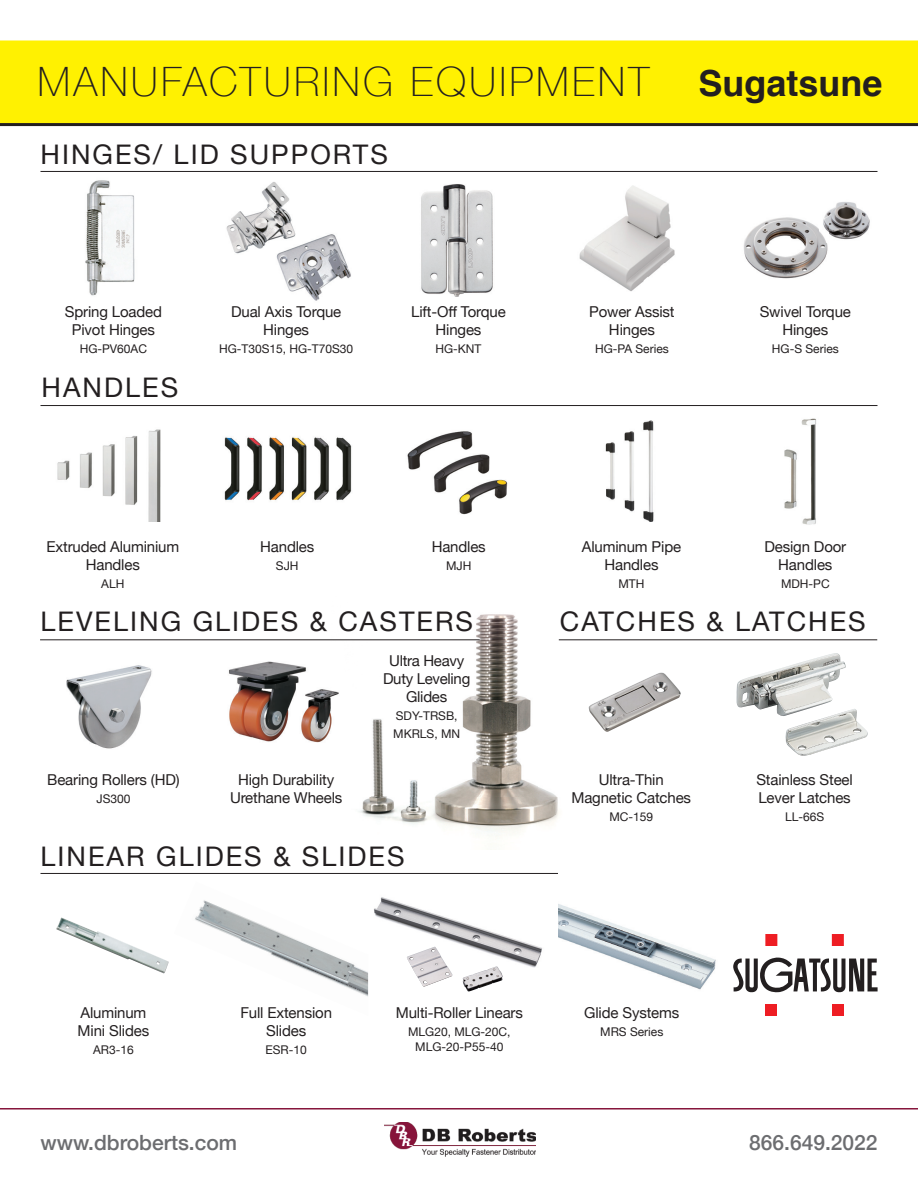
<style>
.page{position:relative;width:918px;height:1188px;background:#fff}
.page>*{position:absolute;margin:0;border:0;box-sizing:border-box;transform-origin:0 0}
.t1{font:100 40.5px "Helvetica Neue";letter-spacing:.075em;color:#231f20}
.t2{font:700 36px "Helvetica";color:#231f20}
.t3{font:27px "Helvetica Neue";letter-spacing:.075em;color:#231f20}
.t4{font:500 21px "Helvetica Neue";color:#6c6d70}
.t5{font:15px/18px "Helvetica Neue";letter-spacing:-.01em;color:#231f20;text-align:center}
.t6{font:12px/18px "Helvetica Neue";color:#231f20}
</style>
<div class="page">
<img style="left:421px;top:184px;width:72px;height:113px">
<div style="left:0;top:40px;width:918px;height:83px;background:#fff101"></div>
<img style="left:332px;top:614px;width:257px;height:223px">
<hr style="left:40px;top:639px;width:440px;height:1px;background:#231f20">
<hr style="left:40px;top:171px;width:838px;height:1px;background:#231f20">
<hr style="left:0;top:123px;width:918px;height:3px;background:#231f20">
<hr style="left:40px;top:405px;width:838px;height:1px;background:#231f20">
<img style="left:224px;top:437px;width:128px;height:64px">
<img style="left:57px;top:429px;width:104px;height:93px">
<img style="left:56px;top:917px;width:113px;height:56px">
<hr style="left:40px;top:873px;width:664px;height:1px;background:#231f20">
<img style="left:784px;top:418px;width:32px;height:107px">
<img style="left:277px;top:234px;width:74px;height:67px">
<img style="left:226px;top:182px;width:71px;height:76px">
<img style="left:85px;top:180px;width:50px;height:116px">
<img style="left:579px;top:185px;width:96px;height:107px">
<img style="left:407px;top:431px;width:101px;height:84px">
<img style="left:559px;top:873px;width:157px;height:117px">
<img style="left:229px;top:642px;width:115px;height:127px">
<img style="left:66px;top:665px;width:86px;height:84px">
<div style="left:765px;top:1004px;width:12px;height:12px;background:#ee1d23"></div>
<div style="left:832px;top:1004px;width:12px;height:12px;background:#ee1d23"></div>
<svg style="left:832px;top:934px;width:12px;height:12px"></svg>
<div style="left:765px;top:934px;width:12px;height:12px;background:#ee1d23"></div>
<svg style="left:733px;top:957px;width:145px;height:35px"></svg>
<hr style="left:0;top:1108px;width:918px;height:2px;background:#85143a">
<img style="left:385px;top:1122px;width:151px;height:34px">
<img style="left:195px;top:900px;width:173px;height:97px">
<img style="left:374px;top:897px;width:168px;height:85px">
<img style="left:463px;top:966px;width:40px;height:26px">
<img style="left:407px;top:947px;width:45px;height:40px">
<img style="left:744px;top:217px;width:84px;height:62px">
<img style="left:827px;top:202px;width:43px;height:38px">
<img style="left:820px;top:213px;width:9px;height:29px">
<img style="left:605px;top:420px;width:49px;height:102px">
<hr style="left:559px;top:639px;width:318px;height:1px;background:#231f20">
<img style="left:589px;top:673px;width:92px;height:59px">
<img style="left:736px;top:653px;width:132px;height:103px">
<h1 class="t1" style="left:38px;top:51px;width:613px">MANUFACTURING EQUIPMENT</h1>
<h3 class="t3" style="left:40px;top:134px;width:349px">HINGES/ LID SUPPORTS</h3>
<h2 class="t2" style="left:698px;top:54px;width:186px">Sugatsune</h2>
<p class="t5" style="left:65px;top:304px;width:99px">Spring Loaded<br>Pivot Hinges</p>
<p class="t6" style="left:80px;top:341px;width:69px">HG-PV60AC</p>
<h3 class="t3" style="left:42px;top:368px;width:138px">HANDLES</h3>
<p class="t5" style="left:231px;top:304px;width:112px">Dual Axis Torque<br>Hinges</p>
<p class="t6" style="left:219px;top:341px;width:136px">HG-T30S15, HG-T70S30</p>
<p class="t5" style="left:411px;top:304px;width:96px">Lift-Off Torque<br>Hinges</p>
<p class="t6" style="left:436px;top:341px;width:47px">HG-KNT</p>
<p class="t5" style="left:589px;top:304px;width:87px">Power Assist<br>Hinges</p>
<p class="t6" style="left:595px;top:341px;width:75px">HG-PA Series</p>
<p class="t5" style="left:760px;top:304px;width:93px">Swivel Torque<br>Hinges</p>
<p class="t6" style="left:772px;top:341px;width:68px">HG-S Series</p>
<p class="t5" style="left:46px;top:539px;width:134px">Extruded Aluminium<br>Handles</p>
<p class="t6" style="left:101px;top:575px;width:25px">ALH</p>
<p class="t5" style="left:260px;top:539px;width:56px">Handles</p>
<p class="t6" style="left:276px;top:557px;width:24px">SJH</p>
<p class="t5" style="left:432px;top:539px;width:56px">Handles</p>
<p class="t6" style="left:446px;top:557px;width:27px">MJH</p>
<h3 class="t3" style="left:40px;top:602px;width:434px">LEVELING GLIDES &amp; CASTERS</h3>
<p class="t5" style="left:47px;top:772px;width:134px">Bearing Rollers (HD)</p>
<p class="t6" style="left:96px;top:790px;width:36px">JS300</p>
<p class="t5" style="left:230px;top:772px;width:114px">High Durability<br>Urethane Wheels</p>
<p class="t5" style="left:383px;top:653px;width:89px">Ultra Heavy<br>Duty Leveling<br>Glides</p>
<p class="t6" style="left:393px;top:708px;width:68px">SDY-TRSB,<br>MKRLS, MN</p>
<h3 class="t3" style="left:40px;top:837px;width:366px">LINEAR GLIDES &amp; SLIDES</h3>
<p class="t5" style="left:582px;top:539px;width:101px">Aluminum Pipe<br>Handles</p>
<p class="t6" style="left:618px;top:575px;width:28px">MTH</p>
<h3 class="t3" style="left:560px;top:602px;width:307px">CATCHES &amp; LATCHES</h3>
<p class="t5" style="left:764px;top:539px;width:83px">Design Door<br>Handles</p>
<p class="t6" style="left:781px;top:575px;width:50px">MDH-PC</p>
<p class="t5" style="left:571px;top:772px;width:121px">Ultra-Thin<br>Magnetic Catches</p>
<p class="t6" style="left:609px;top:808px;width:45px">MC-159</p>
<p class="t5" style="left:756px;top:772px;width:98px;text-align:left">Stainless Steel<br>Lever Latches</p>
<p class="t6" style="left:785px;top:808px;width:41px">LL-66S</p>
<p class="t5" style="left:78px;top:1005px;width:73px;text-align:left">Aluminum<br>Mini Slides</p>
<p class="t6" style="left:93px;top:1042px;width:42px">AR3-16</p>
<p class="t5" style="left:240px;top:1005px;width:93px">Full Extension<br>Slides</p>
<p class="t6" style="left:266px;top:1042px;width:43px">ESR-10</p>
<p class="t5" style="left:396px;top:1005px;width:129px">Multi-Roller Linears</p>
<p class="t6" style="left:408px;top:1025px;width:104px;line-height:15px;text-align:center">MLG20, MLG-20C,<br>MLG-20-P55-40</p>
<p class="t5" style="left:584px;top:1005px;width:97px">Glide Systems</p>
<p class="t6" style="left:600px;top:1024px;width:65px">MRS Series</p>
<h3 class="t4" style="left:40px;top:1125px;width:198px">www.dbroberts.com</h3>
<h3 class="t4" style="left:749px;top:1125px;width:130px">866.649.2022</h3>
</div>
